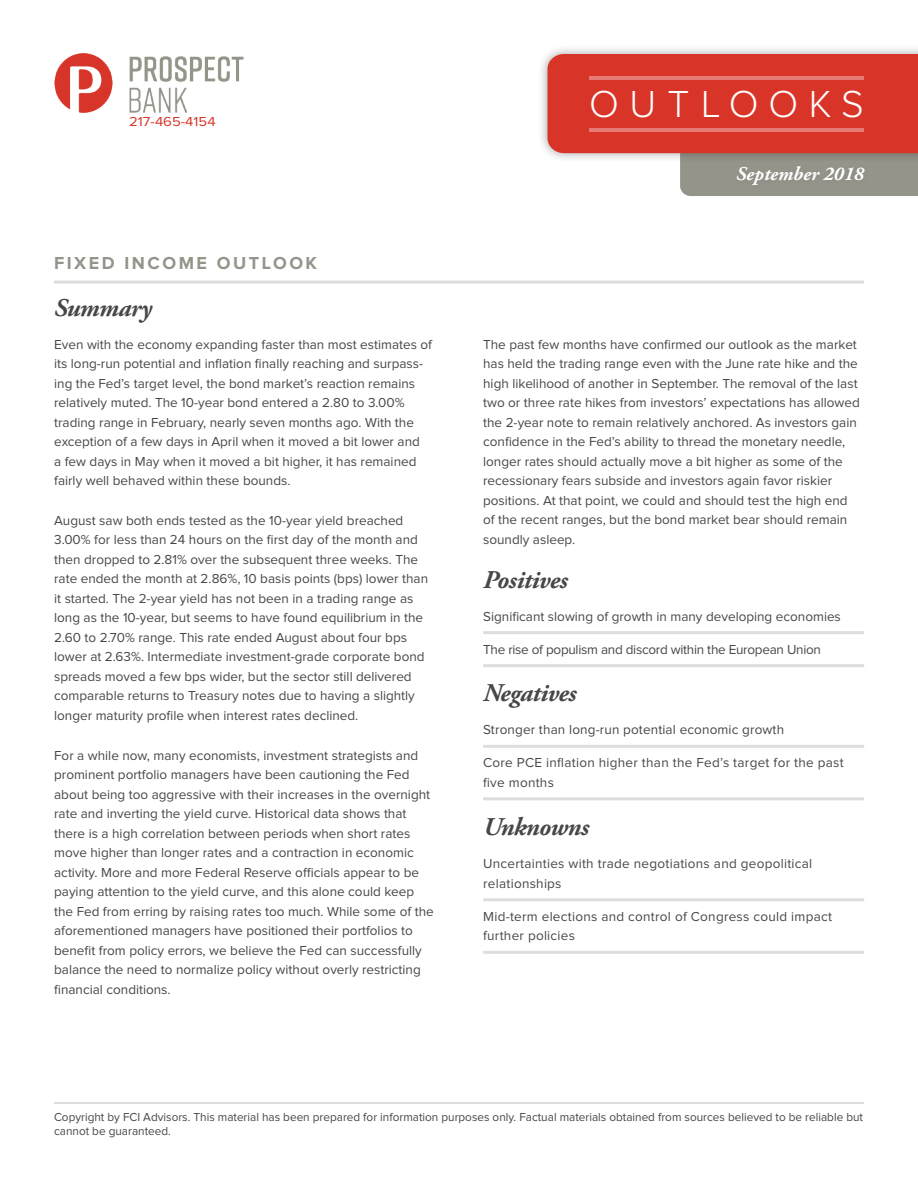
<style>
.page{position:relative;width:918px;height:1188px;background:#fff}
.page>*{position:absolute;margin:0;border:0;box-sizing:border-box;transform-origin:0 0}
.t1{font:300 39px "Proxima Nova";letter-spacing:.27em;color:#fff}
.palatino-main{font:italic 700 25.5px "Adobe Garamond Pro";letter-spacing:-.02em;color:#464747}
.bullets-square{font:italic 700 25.5px "Adobe Garamond Pro";letter-spacing:-.02em;color:#464747}
.t2{font:italic 700 19.5px "Adobe Garamond Pro";color:#fff}
.t3{font:700 18px "Proxima Nova";letter-spacing:.14em;color:#95948a}
.palatino-main-2{font:13.5px/19.5px "Proxima Nova";color:#464747}
.bullets-square-2{font:13.5px/19.5px "Proxima Nova";letter-spacing:.02em;color:#464747}
.bullets-square-3{font:13.5px "Proxima Nova";color:#464747}
.bullets-square-4{font:13.5px "Proxima Nova";letter-spacing:-.02em;color:#464747}
.t4{font:13.5px "Proxima Nova";color:#d83528;scale:1.1 1}
.t5{font:12px/14.4px "Proxima Nova";color:#464747}
</style>
<div class="page">
<div style="left:538px;top:44px;width:380px;height:119px;background:#231f20;opacity:.38"></div>
<svg style="left:547px;top:54px;width:371px;height:142px;background:#d25a4f"></svg>
<hr style="left:590px;top:76px;width:274px;height:4px;background:#e57b73">
<hr style="left:590px;top:128px;width:274px;height:4px;background:#e57b73">
<div style="left:732px;top:162px;width:137px;height:29px;background:#949389"></div>
<hr style="left:483px;top:631px;width:381px;height:3px;background:#dedcdc">
<hr style="left:483px;top:664px;width:381px;height:3px;background:#dedcdc">
<hr style="left:483px;top:745px;width:381px;height:3px;background:#dedcdc">
<hr style="left:483px;top:797px;width:381px;height:3px;background:#dedcdc">
<hr style="left:483px;top:898px;width:381px;height:3px;background:#dedcdc">
<hr style="left:483px;top:951px;width:381px;height:3px;background:#dedcdc">
<hr style="left:54px;top:281px;width:810px;height:3px;background:#dedcdc">
<hr style="left:54px;top:1102px;width:810px;height:2px;background:#dedcdc">
<img style="left:54px;top:54px;width:189px;height:58px">
<p class="t4" style="left:129px;top:116px;width:80px">217-465-4154</p>
<p class="t3" style="left:54px;top:254px;width:265px">FIXED INCOME OUTLOOK</p>
<p class="palatino-main" style="left:54px;top:293px;width:99px">Summary</p>
<p class="palatino-main-2" style="left:54px;top:335px;width:379px">Even with the economy expanding faster than most estimates of its long-run potential and inflation finally reaching and surpass&shy;ing the Fed’s target level, the bond market’s reaction remains relatively muted. The 10-year bond entered a 2.80 to 3.00% trading range in February, nearly seven months ago. With the exception of a few days in April when it moved a bit lower and<br>a few days in May when it moved a bit higher, it has remained fairly well behaved within these bounds.</p>
<p class="palatino-main-2" style="left:54px;top:511px;width:375px">August saw both ends tested as the 10-year yield breached 3.00% for less than 24 hours on the first day of the month and then dropped to 2.81% over the subsequent three weeks. The rate ended the month at 2.86%, 10 basis points (bps) lower than it started. The 2-year yield has not been in a trading range as long as the 10-year, but seems to have found equilibrium in the 2.60 to 2.70% range. This rate ended August about four bps lower at 2.63%. Intermediate investment-grade corporate bond spreads moved a few bps wider, but the sector still delivered comparable returns to Treasury notes due to having a slightly longer maturity profile when interest rates declined.</p>
<p class="palatino-main-2" style="left:54px;top:746px;width:381px">For a while now, many economists, investment strategists and prominent portfolio managers have been cautioning the Fed about being too aggressive with their increases in the overnight rate and inverting the yield curve. Historical data shows that there is a high correlation between periods when short rates move higher than longer rates and a contraction in economic activity. More and more Federal Reserve officials appear to be paying attention to the yield curve, and this alone could keep the Fed from erring by raising rates too much. While some of the aforementioned managers have positioned their portfolios to benefit from policy errors, we believe the Fed can successfully balance the need to normalize policy without overly restricting financial conditions.</p>
<h1 class="t1" style="left:589px;top:86px;width:276px">OUTLOOKS</h1>
<h3 class="t2" style="left:736px;top:162px;width:129px">September 2018</h3>
<p class="palatino-main-2" style="left:483px;top:335px;width:378px">The past few months have confirmed our outlook as the market has held the trading range even with the June rate hike and the high likelihood of another in September. The removal of the last two or three rate hikes from investors’ expectations has allowed the 2-year note to remain relatively anchored. As investors gain confidence in the Fed’s ability to thread the monetary needle, longer rates should actually move a bit higher as some of the recessionary fears subside and investors again favor riskier positions. At that point, we could and should test the high end of the recent ranges, but the bond market bear should remain soundly asleep.</p>
<p class="palatino-main" style="left:483px;top:565px;width:86px">Positives</p>
<p class="bullets-square-3" style="left:483px;top:610px;width:359px">Significant slowing of growth in many developing economies</p>
<p class="bullets-square-4" style="left:483px;top:643px;width:339px">The rise of populism and discord within the European Union</p>
<p class="palatino-main" style="left:483px;top:679px;width:95px">Negatives</p>
<p class="bullets-square-2" style="left:483px;top:721px;width:303px">Stronger than long-run potential economic growth</p>
<p class="bullets-square-2" style="left:483px;top:754px;width:362px">Core PCE inflation higher than the Fed’s target for the past five months</p>
<p class="bullets-square" style="left:483px;top:813px;width:107px">Unknowns</p>
<p class="bullets-square-2" style="left:483px;top:855px;width:331px">Uncertainties with trade negotiations and geopolitical relationships</p>
<p class="bullets-square-2" style="left:483px;top:907px;width:350px">Mid-term elections and control of Congress could impact further policies</p>
<p class="t5" style="left:54px;top:1110px;width:811px">Copyright by FCI Advisors. This material has been prepared for information purposes only. Factual materials obtained from sources believed to be reliable but cannot be guaranteed.</p>
</div>
